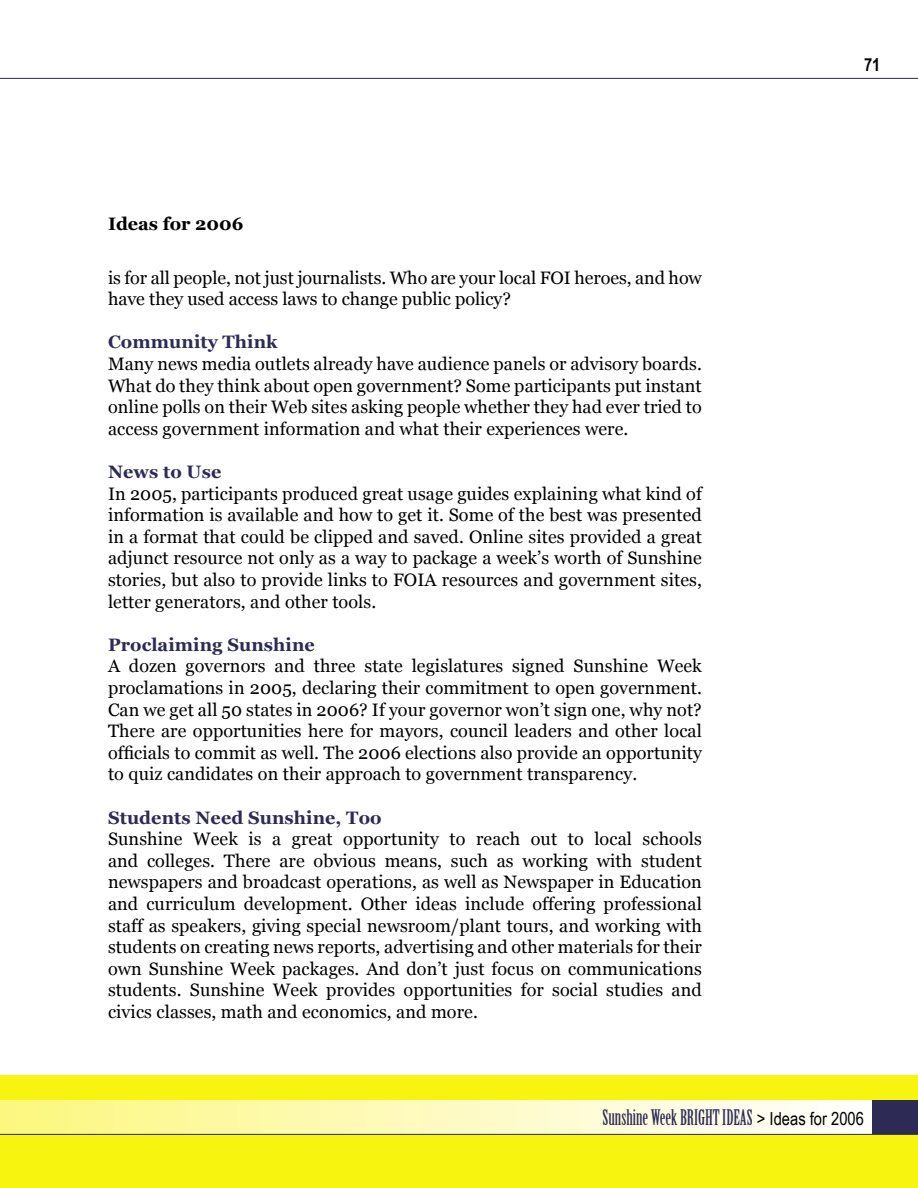
<style>
.page{position:relative;width:918px;height:1188px;background:#fff}
.page>*{position:absolute;margin:0;border:0;box-sizing:border-box;transform-origin:0 0}
.t1{font:21px "Birch Std";color:#2d2b55}
.Georgia__No_Hyphens{font:18px/21.6px "Georgia";letter-spacing:.005em;color:#000;text-align:justify}
.Georgia__No_Hyphens-2{font:700 18px "Georgia";letter-spacing:.005em;color:#2d2b55}
.Georgia__No_Hyphens-3{font:700 18px "Georgia";color:#000}
.t2{font:700 18px "Arial Narrow";color:#000}
.s1{font-family:"Arial Narrow";font-size:18px;color:#000}
</style>
<div class="page">
<div style="left:0;top:1075px;width:918px;height:113px;background:#f7f410"></div>
<div style="left:0;top:1100px;width:880px;height:34px;background:linear-gradient(to right,#fcf780,#fffeff)"></div>
<hr style="left:0;top:78px;width:918px;height:1px;background:#2d2b55">
<hr style="left:0;top:1134px;width:918px;height:1px;background:#2d2b55">
<div style="left:872px;top:1100px;width:46px;height:34px;background:#2d2b55"></div>
<p class="Georgia__No_Hyphens-3" style="left:108px;top:213px;width:137px">Ideas for 2006</p>
<p class="Georgia__No_Hyphens" style="left:108px;top:267px;width:595px">is for all people, not just journalists. Who are your local FOI heroes, and how have they used access laws to change public policy?</p>
<p class="Georgia__No_Hyphens-2" style="left:108px;top:332px;width:171px">Community Think</p>
<p class="Georgia__No_Hyphens" style="left:108px;top:353px;width:595px">Many news media outlets already have audience panels or advisory boards.<br>What do they think about open government? Some participants put instant online polls on their Web sites asking people whether they had ever tried to access government information and what their experiences were.</p>
<p class="Georgia__No_Hyphens-2" style="left:108px;top:462px;width:115px">News to Use</p>
<p class="Georgia__No_Hyphens" style="left:108px;top:483px;width:595px">In 2005, participants produced great usage guides explaining what kind of information is available and how to get it. Some of the best was presented in a format that could be clipped and saved. Online sites provided a great adjunct resource not only as a way to package a week’s worth of Sunshine stories, but also to provide links to FOIA resources and government sites, letter generators, and other tools.</p>
<p class="Georgia__No_Hyphens-2" style="left:108px;top:634px;width:208px">Proclaiming Sunshine</p>
<p class="Georgia__No_Hyphens" style="left:108px;top:655px;width:595px">A dozen governors and three state legislatures signed Sunshine Week proclamations in 2005, declaring their commitment to open government.<br>Can we get all 50 states in 2006? If your governor won’t sign one, why not?<br>There are opportunities here for mayors, council leaders and other local officials to commit as well. The 2006 elections also provide an opportunity to quiz candidates on their approach to government transparency.</p>
<p class="Georgia__No_Hyphens-2" style="left:108px;top:807px;width:275px">Students Need Sunshine, Too</p>
<p class="Georgia__No_Hyphens" style="left:108px;top:828px;width:595px">Sunshine Week is a great opportunity to reach out to local schools and colleges. There are obvious means, such as working with student newspapers and broadcast operations, as well as Newspaper in Education and curriculum development. Other ideas include offering professional staff as speakers, giving special newsroom/plant tours, and working with students on creating news reports, advertising and other materials for their own Sunshine Week packages. And don’t just focus on communications students. Sunshine Week provides opportunities for social studies and civics classes, math and economics, and more.</p>
<p class="t2" style="left:864px;top:55px;width:18px">71</p>
<p class="t1" style="left:603px;top:1106px;width:263px">Sunshine Week BRIGHT IDEAS <span class="s1">&gt; Ideas for 2006</span></p>
</div>
